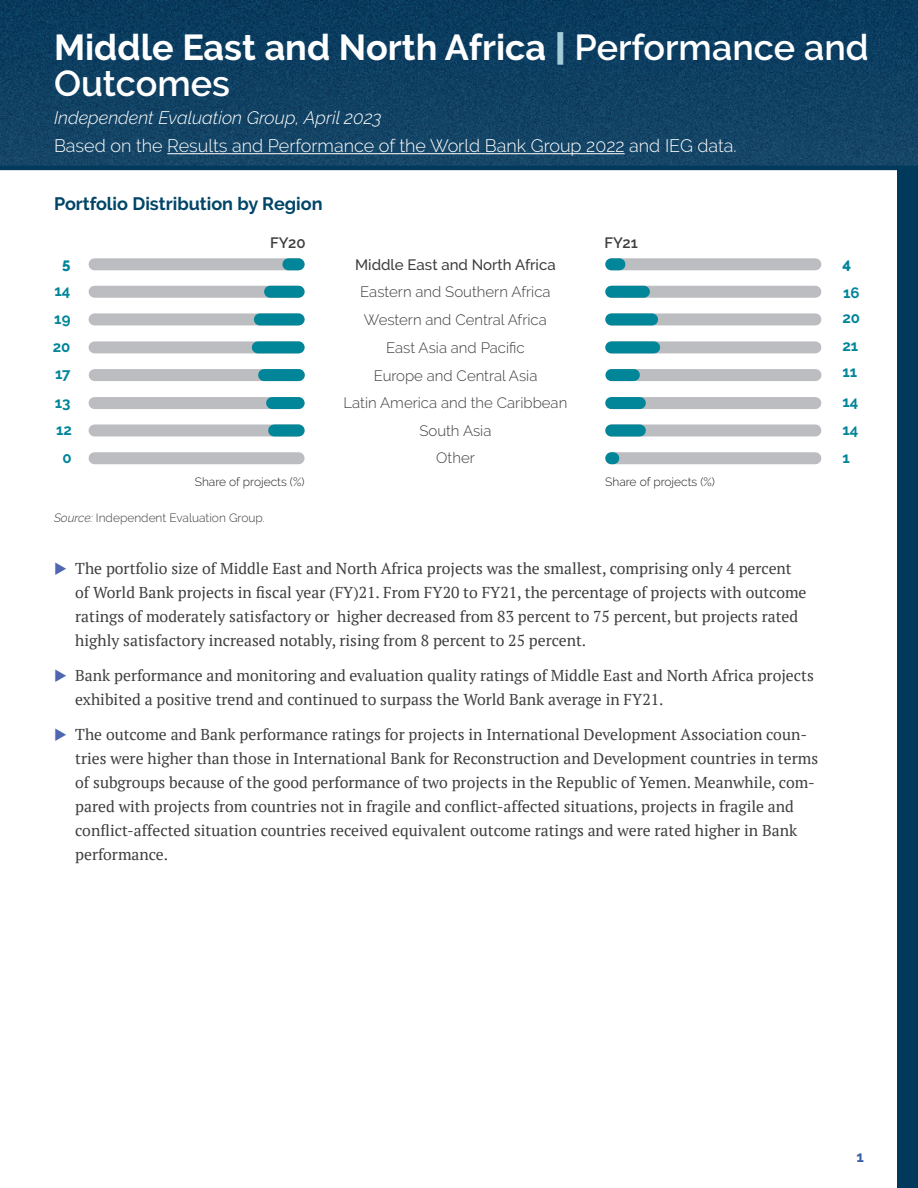
<style>
.page{position:relative;width:918px;height:1188px;background:#fff}
.page>*{position:absolute;margin:0;border:0;box-sizing:border-box;transform-origin:0 0}
.t1{font:700 36px/36px "Raleway";color:#fff}
.t2{font:300 18px "Raleway";color:#fff}
.t3{font:italic 300 18px "Raleway";color:#fff}
.t4{font:700 18px "Raleway";color:#004568}
.t5{font:15.75px/24px "PT Serif";color:#3e3e3f}
.t6{font:300 15px/27.8px "Raleway";color:#3e3e3f;text-align:center}
.t7{font:700 15px/28px "Raleway";color:#008599}
.t8{font:500 15px "Raleway";color:#3e3e3f}
.t9{font:600 15px "Raleway";color:#3e3e3f}
.t10{font:800 15px "Raleway";color:#008599}
.t11{font:700 15px "Raleway";color:#385caa}
.t12{font:300 12px "Raleway";color:#231f20}
.Source_without_not{font:300 12px "Raleway";color:#3e3e3f}
.s1{font-weight:900;color:#a3cdd7}
.s2{font-weight:600}
.s3{font-style:italic}
</style>
<div class="page">
<div style="left:897px;top:170px;width:21px;height:1018px;background:#00395c"></div>
<img style="left:0;top:0;width:918px;height:166px">
<hr style="left:167px;top:153px;width:458px;height:1px;background:#fff">
<hr style="left:0;top:166px;width:918px;height:4px;background:#00395c">
<div style="left:611px;top:369px;width:205px;height:12px;background:#bcbdc0"></div>
<div style="left:611px;top:369px;width:23px;height:12px;background:#008599"></div>
<div style="left:611px;top:286px;width:204px;height:12px;background:#bcbdc0"></div>
<div style="left:611px;top:286px;width:33px;height:12px;background:#008599"></div>
<div style="left:611px;top:313px;width:204px;height:12px;background:#bcbdc0"></div>
<div style="left:611px;top:313px;width:41px;height:12px;background:#008599"></div>
<div style="left:611px;top:341px;width:204px;height:12px;background:#bcbdc0"></div>
<div style="left:611px;top:341px;width:43px;height:12px;background:#008599"></div>
<div style="left:611px;top:397px;width:204px;height:12px;background:#bcbdc0"></div>
<div style="left:611px;top:397px;width:29px;height:12px;background:#008599"></div>
<div style="left:611px;top:258px;width:204px;height:12px;background:#bcbdc0"></div>
<div style="left:611px;top:258px;width:8px;height:12px;background:#008599"></div>
<div style="left:611px;top:424px;width:204px;height:12px;background:#bcbdc0"></div>
<div style="left:611px;top:424px;width:29px;height:12px;background:#008599"></div>
<div style="left:611px;top:452px;width:204px;height:12px;background:#bcbdc0"></div>
<svg style="left:611px;top:452px;width:2px;height:12px"></svg>
<div style="left:95px;top:369px;width:204px;height:12px;background:#bcbdc0"></div>
<div style="left:264px;top:369px;width:35px;height:12px;background:#008599"></div>
<div style="left:95px;top:286px;width:204px;height:12px;background:#bcbdc0"></div>
<div style="left:270px;top:286px;width:29px;height:12px;background:#008599"></div>
<div style="left:95px;top:313px;width:204px;height:12px;background:#bcbdc0"></div>
<div style="left:260px;top:313px;width:39px;height:12px;background:#008599"></div>
<div style="left:95px;top:341px;width:204px;height:12px;background:#bcbdc0"></div>
<div style="left:258px;top:341px;width:41px;height:12px;background:#008599"></div>
<div style="left:95px;top:397px;width:204px;height:12px;background:#bcbdc0"></div>
<div style="left:272px;top:397px;width:27px;height:12px;background:#008599"></div>
<div style="left:95px;top:258px;width:204px;height:12px;background:#bcbdc0"></div>
<div style="left:288px;top:258px;width:11px;height:12px;background:#008599"></div>
<div style="left:95px;top:424px;width:204px;height:12px;background:#bcbdc0"></div>
<div style="left:274px;top:424px;width:25px;height:12px;background:#008599"></div>
<div style="left:95px;top:452px;width:204px;height:12px;background:#bcbdc0"></div>
<p class="t1" style="left:54px;top:30px;width:816px">Middle East and North Africa <span class="s1">|</span> <span class="s2">Performance and<br>Outcomes</span></p>
<p class="t3" style="left:54px;top:107px;width:329px">Independent Evaluation Group, April 2023</p>
<p class="t2" style="left:54px;top:136px;width:684px">Based on the Results and Performance of the World Bank Group 2022 and IEG data.</p>
<p class="t4" style="left:54px;top:193px;width:270px">Portfolio Distribution by Region</p>
<p class="t9" style="left:270px;top:234px;width:37px">FY20</p>
<p class="t9" style="left:605px;top:234px;width:35px">FY21</p>
<p class="t10" style="left:62px;top:255px;width:10px">5</p>
<p class="t8" style="left:355px;top:256px;width:202px">Middle East and North Africa</p>
<p class="t10" style="left:842px;top:255px;width:10px">4</p>
<p class="t7" style="left:53px;top:277px;width:19px;text-align:justify">14<br>19<br>20</p>
<p class="t6" style="left:360px;top:278px;width:192px">Eastern and Southern Africa<br>Western and Central Africa<br>East Asia and Pacific</p>
<p class="t7" style="left:842px;top:280px;width:19px;line-height:25px">16<br>20</p>
<p class="t7" style="left:842px;top:332px;width:17px">21</p>
<p class="t7" style="left:55px;top:360px;width:17px">17</p>
<p class="t6" style="left:374px;top:362px;width:165px">Europe and Central Asia</p>
<p class="t7" style="left:843px;top:358px;width:16px">11</p>
<p class="t7" style="left:55px;top:388px;width:17px">13</p>
<p class="t6" style="left:344px;top:389px;width:225px">Latin America and the Caribbean</p>
<p class="t7" style="left:842px;top:388px;width:17px">14</p>
<p class="t7" style="left:56px;top:416px;width:17px;text-align:center">12<br>0</p>
<p class="t6" style="left:419px;top:416px;width:74px">South Asia<br>Other</p>
<p class="t7" style="left:842px;top:416px;width:17px">14<br>1</p>
<p class="t12" style="left:195px;top:475px;width:111px">Share of projects (%)</p>
<p class="t12" style="left:605px;top:475px;width:111px">Share of projects (%)</p>
<p class="Source_without_not" style="left:54px;top:511px;width:213px"><span class="s3">Source:</span> Independent Evaluation Group.</p>
<p class="t5" style="left:75px;top:556px;width:733px">The portfolio size of Middle East and North Africa projects was the smallest, comprising only 4 percent of World Bank projects in fiscal year (FY)21. From FY20 to FY21, the percentage of projects with outcome ratings of moderately satisfactory or higher decreased from 83 percent to 75 percent, but projects rated highly satisfactory increased notably, rising from 8 percent to 25 percent.</p>
<p class="t5" style="left:75px;top:663px;width:740px">Bank performance and monitoring and evaluation quality ratings of Middle East and North Africa projects exhibited a positive trend and continued to surpass the World Bank average in FY21.</p>
<p class="t5" style="left:75px;top:722px;width:744px">The outcome and Bank performance ratings for projects in International Development Association coun&shy;tries were higher than those in International Bank for Reconstruction and Development countries in terms of subgroups because of the good performance of two projects in the Republic of Yemen. Meanwhile, com&shy;pared with projects from countries not in fragile and conflict-affected situations, projects in fragile and conflict-affected situation countries received equivalent outcome ratings and were rated higher in Bank performance.</p>
<p class="t11" style="left:857px;top:1148px;width:9px">1</p>
</div>
